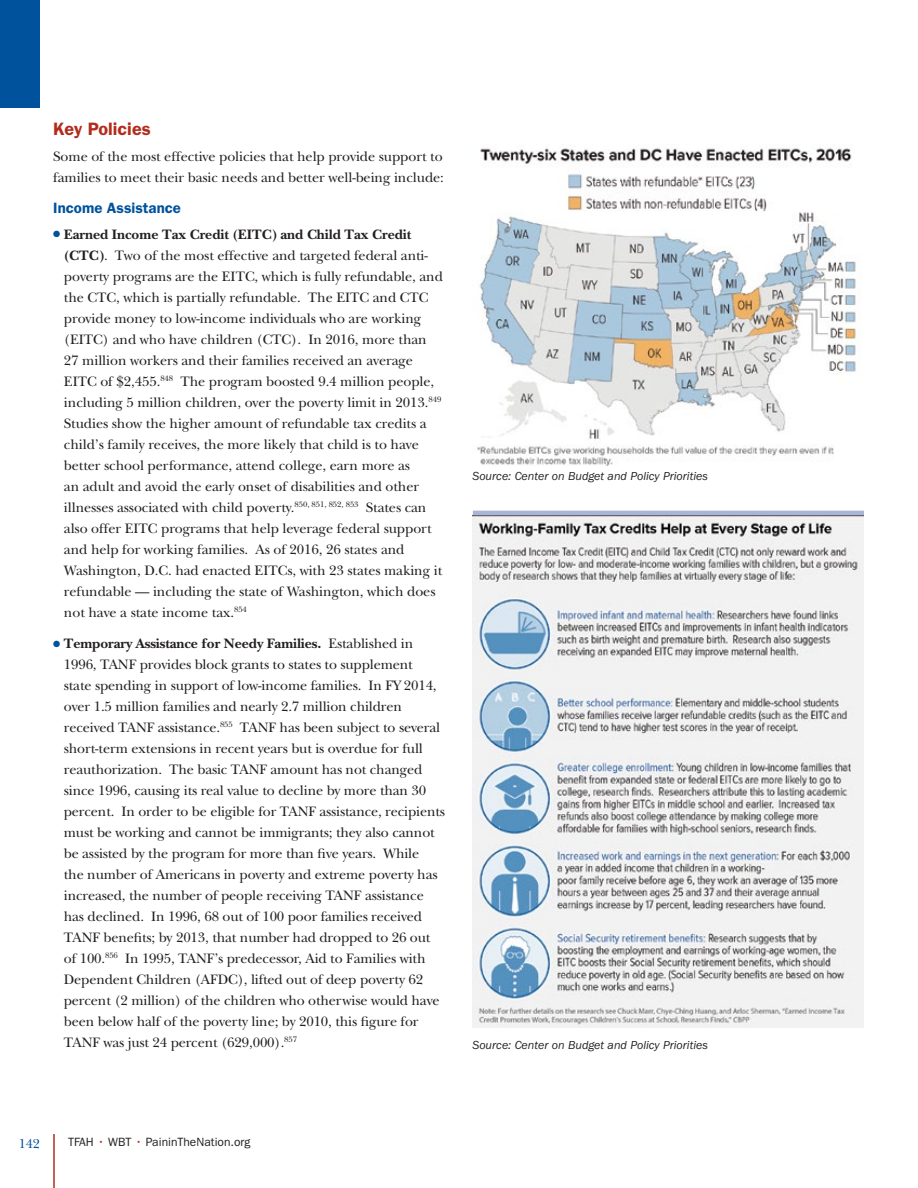
<style>
.page{position:relative;width:918px;height:1188px;background:#fff}
.page>*{position:absolute;margin:0;border:0;box-sizing:border-box;transform-origin:0 0}
.t1{font:600 18px "Franklin Gothic LT";color:#b22c1c}
.t2{font:600 15px "Franklin Gothic LT";color:#00529c}
.t3{font:14.25px/21px "New Baskerville";letter-spacing:-.005em;color:#231f20}
.t4{font:13.5px "New Baskerville";color:#00529c}
.t5{font:italic 12px "Franklin Gothic LT";color:#231f20}
.t6{font:12px "Franklin Gothic LT";color:#231f20}
.s1{color:#00529c}
.s2{font-weight:700}
.s3{color:#b22c1c}
</style>
<div class="page">
<hr style="left:53px;top:1134px;width:2px;height:54px;background:#b22c1c">
<div style="left:0;top:0;width:40px;height:108px;background:#00529c"></div>
<img style="left:477px;top:148px;width:379px;height:318px">
<img style="left:473px;top:515px;width:391px;height:512px">
<hr style="left:473px;top:511px;width:391px;height:4px;background:#a9b5d8">
<p class="t1" style="left:53px;top:118px;width:99px">Key Policies</p>
<p class="t3" style="left:53px;top:145px;width:392px">Some of the most effective policies that help provide support to families to meet their basic needs and better well-being include:</p>
<p class="t2" style="left:53px;top:199px;width:129px">Income Assistance</p>
<p class="t3" style="left:64px;top:223px;width:381px;text-indent:-11px"><span class="s1">●</span> <span class="s2">Earned Income Tax Credit (EITC) and Child Tax Credit (CTC)</span>. Two of the most effective and targeted federal anti&shy;poverty programs are the EITC, which is fully refundable, and the CTC, which is partially refundable. The EITC and CTC provide money to low-income individuals who are working (EITC) and who have children (CTC). In 2016, more than 27 million workers and their families received an average EITC of $2,455.<sup>848</sup> The program boosted 9.4 million people, including 5 million children, over the poverty limit in 2013.<sup>849<br></sup>Studies show the higher amount of refundable tax credits a child’s family receives, the more likely that child is to have better school performance, attend college, earn more as<br>an adult and avoid the early onset of disabilities and other illnesses associated with child poverty.<sup>850,</sup> <sup>851,</sup> <sup>852,</sup> <sup>853</sup> States can also offer EITC programs that help leverage federal support and help for working families. As of 2016, 26 states and Washington, D.C. had enacted EITCs, with 23 states making it refundable — including the state of Washington, which does not have a state income tax.<sup>854</sup></p>
<p class="t3" style="left:64px;top:633px;width:383px;text-indent:-11px"><span class="s1">●</span> <span class="s2">Temporary Assistance for Needy Families.</span> Established in 1996, TANF provides block grants to states to supplement<br>state spending in support of low-income families. In FY 2014, over 1.5 million families and nearly 2.7 million children received TANF assistance.<sup>855</sup> TANF has been subject to several short-term extensions in recent years but is overdue for full reauthorization. The basic TANF amount has not changed since 1996, causing its real value to decline by more than 30 percent. In order to be eligible for TANF assistance, recipients must be working and cannot be immigrants; they also cannot be assisted by the program for more than five years. While<br>the number of Americans in poverty and extreme poverty has increased, the number of people receiving TANF assistance has declined. In 1996, 68 out of 100 poor families received TANF benefits; by 2013, that number had dropped to 26 out of 100.<sup>856</sup> In 1995, TANF’s predecessor, Aid to Families with Dependent Children (AFDC), lifted out of deep poverty 62 percent (2 million) of the children who otherwise would have been below half of the poverty line; by 2010, this figure for TANF was just 24 percent (629,000).<sup>857</sup></p>
<p class="t5" style="left:472px;top:469px;width:237px">Source: Center on Budget and Policy Priorities</p>
<p class="t5" style="left:472px;top:1038px;width:237px">Source: Center on Budget and Policy Priorities</p>
<p class="t4" style="left:19px;top:1135px;width:23px">142</p>
<p class="t6" style="left:68px;top:1135px;width:184px">TFAH <span class="s3">•</span> WBT <span class="s3">•</span> PaininTheNation.org</p>
</div>
